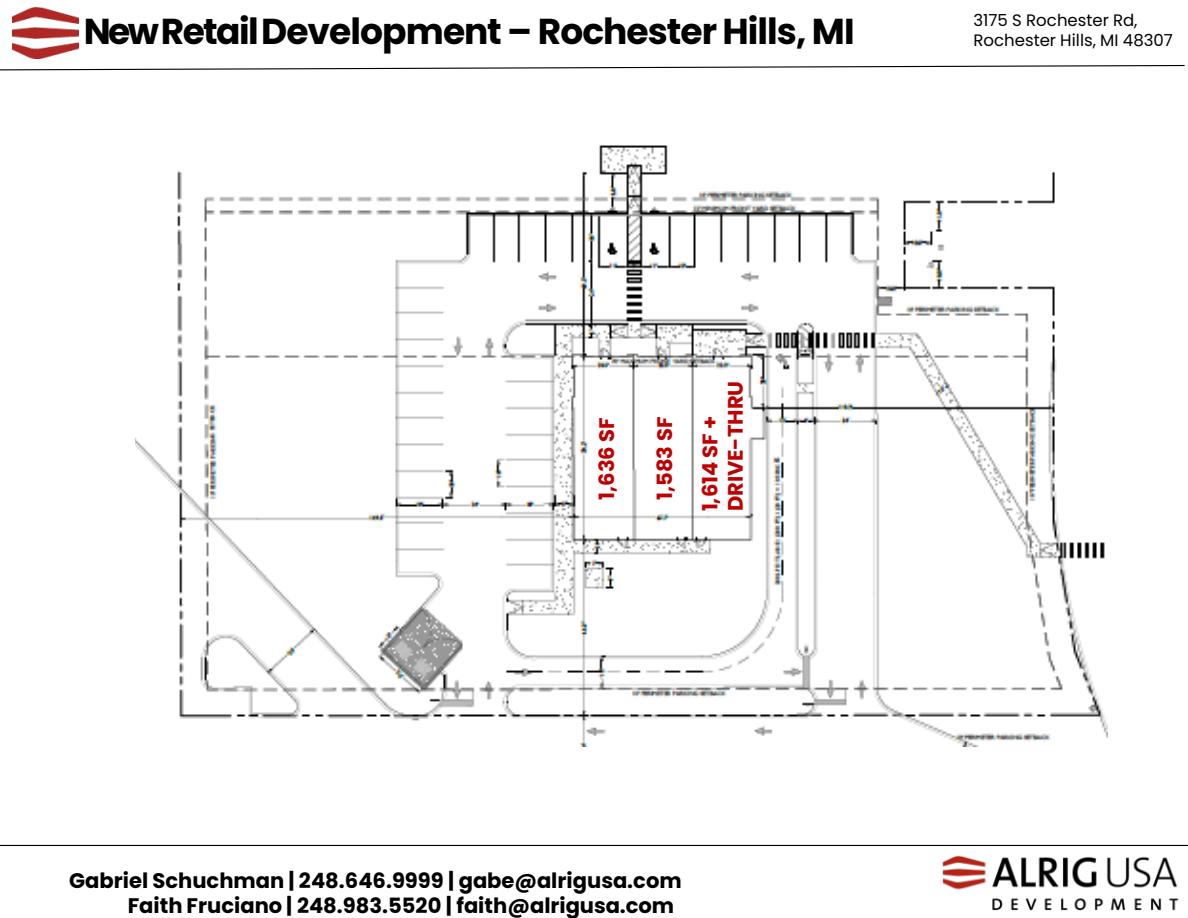
<style>
.page{position:relative;width:1188px;height:918px;background:#fff}
.page>*{position:absolute;margin:0;border:0;box-sizing:border-box;transform-origin:0 0}
.t1{font:700 36px "Poppins";letter-spacing:-.025em;color:#000}
.t2{font:700 21px "Poppins";color:#000}
.t3{font:700 21px "Poppins";color:#c00000}
.t4{font:16.5px "Poppins";color:#000}
</style>
<div class="page">
<img style="left:942px;top:855px;width:237px;height:56px">
<hr style="left:0;top:845px;width:1188px;height:1px;background:#000">
<img style="left:135px;top:145px;width:972px;height:602px">
<img style="left:13px;top:8px;width:66px;height:50px">
<svg style="left:0;top:65px;width:1185px;height:6px"></svg>
<p class="t1" style="left:84px;top:11px;width:772px">NewRetailDevelopment – Rochester Hills, MI</p>
<p class="t4" style="left:973px;top:11px;width:166px">3175 S Rochester Rd,</p>
<p class="t4" style="left:973px;top:31px;width:201px">Rochester Hills, MI 48307</p>
<p class="t3" style="left:723px;top:511px;width:132px;rotate:-90deg">DRIVE-THRU</p>
<p class="t3" style="left:595px;top:500px;width:84px;rotate:-90deg">1,636 SF</p>
<p class="t3" style="left:653px;top:500px;width:84px;rotate:-90deg">1,583 SF</p>
<p class="t3" style="left:698px;top:511px;width:97px;rotate:-90deg">1,614 SF +</p>
<p class="t2" style="left:69px;top:868px;width:614px">Gabriel Schuchman | 248.646.9999 | gabe@alrigusa.com</p>
<p class="t2" style="left:128px;top:893px;width:548px">Faith Fruciano | 248.983.5520 | faith@alrigusa.com</p>
</div>
